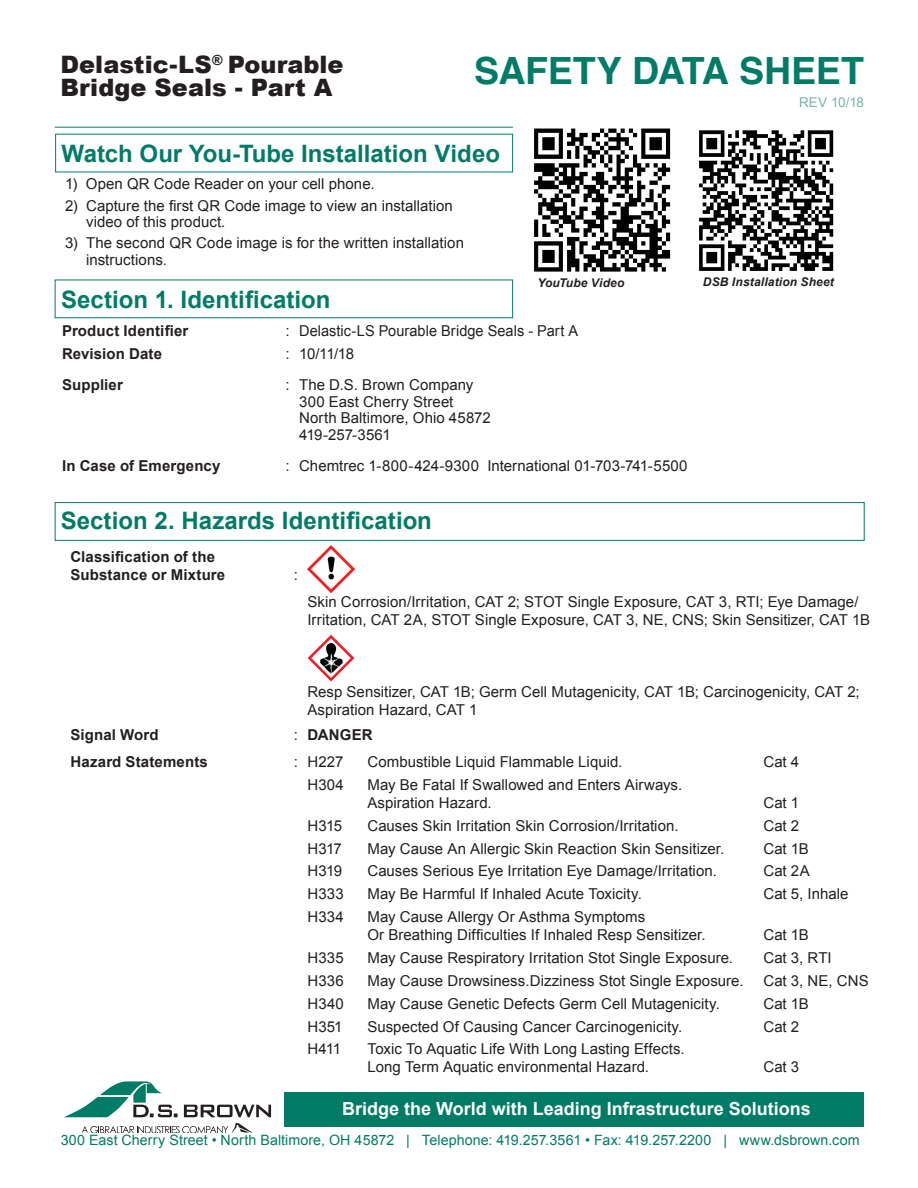
<style>
.page{position:relative;width:918px;height:1188px;background:#fff}
.page>*{position:absolute;margin:0;border:0;box-sizing:border-box;transform-origin:0 0}
.t1{font:700 37.5px "Helvetica";letter-spacing:-.005em;color:#007c66}
.t2{font:700 24px "Arial";color:#007c66}
.t3{font:900 24px "Arial";letter-spacing:.005em;color:#231f20}
.t4{font:700 18px "Arial";color:#fff}
.t5{font:15px/16.5px "Arial";letter-spacing:.005em;color:#231f20}
.t6{font:700 15px/18px "Arial";letter-spacing:.01em;color:#231f20}
.t7{font:14.25px "Arial";letter-spacing:.005em;color:#007c66}
.t8{font:13.5px "Arial";letter-spacing:-.005em;color:#7bb2a7}
.t9{font:italic 700 12px "Arial";letter-spacing:.015em;color:#231f20}
.s1{font-weight:400}
</style>
<div class="page">
<div style="left:55px;top:502px;width:810px;height:39px;border:1px solid #007c66"></div>
<svg style="left:67px;top:539px;width:162px;height:2px"></svg>
<div style="left:285px;top:1092px;width:579px;height:35px;background:#007c66"></div>
<svg style="left:82px;top:1123px;width:170px;height:10px"></svg>
<svg style="left:64px;top:1081px;width:114px;height:36px"></svg>
<svg style="left:184px;top:1105px;width:87px;height:12px"></svg>
<img style="left:308px;top:545px;width:46px;height:47px">
<img style="left:308px;top:635px;width:46px;height:46px">
<img style="left:699px;top:130px;width:135px;height:141px">
<img style="left:534px;top:128px;width:137px;height:144px">
<hr style="left:55px;top:127px;width:458px;height:1px;background:#007d67">
<h2 class="t3" style="left:60px;top:47px;width:285px">Delastic-LS<sup>®</sup> Pourable</h2>
<h1 class="t1" style="left:474px;top:41px;width:391px">SAFETY DATA SHEET</h1>
<h2 class="t3" style="left:60px;top:70px;width:274px">Bridge Seals - Part A</h2>
<p class="t8" style="left:799px;top:93px;width:66px">REV 10/18</p>
<h2 class="t2" style="left:61px;top:138px;width:440px">Watch Our You-Tube Installation Video</h2>
<p class="t5" style="left:65px;top:176px;width:311px">1) Open QR Code Reader on your cell phone.</p>
<p class="t5" style="left:86px;top:197px;width:368px;text-indent:-21px">2) Capture the first QR Code image to view an installation video of this product.</p>
<p class="t5" style="left:86px;top:235px;width:379px;text-indent:-21px">3) The second QR Code image is for the written installation instructions.</p>
<h2 class="t2" style="left:61px;top:283px;width:271px">Section 1. Identification</h2>
<p class="t9" style="left:538px;top:275px;width:89px">YouTube Video</p>
<p class="t9" style="left:703px;top:274px;width:133px">DSB Installation Sheet</p>
<p class="t6" style="left:62px;top:322px;width:128px">Product Identifier</p>
<p class="t5" style="left:286px;top:322px;width:294px">: Delastic-LS Pourable Bridge Seals - Part A</p>
<p class="t6" style="left:62px;top:345px;width:101px">Revision Date</p>
<p class="t5" style="left:286px;top:346px;width:70px">: 10/11/18</p>
<p class="t6" style="left:62px;top:376px;width:62px">Supplier</p>
<p class="t5" style="left:299px;top:377px;width:193px;text-indent:-14px">: The D.S. Brown Company<br>300 East Cherry Street<br>North Baltimore, Ohio 45872<br>419-257-3561</p>
<p class="t6" style="left:62px;top:457px;width:160px">In Case of Emergency</p>
<p class="t5" style="left:286px;top:457px;width:404px">: Chemtrec 1-800-424-9300 International 01-703-741-5500</p>
<h2 class="t2" style="left:61px;top:505px;width:373px">Section 2. Hazards Identification</h2>
<p class="t6" style="left:70px;top:548px;width:156px">Classification of the<br>Substance or Mixture</p>
<p class="t5" style="left:294px;top:566px;width:6px">:</p>
<p class="t5" style="left:307px;top:593px;width:564px;line-height:18px">Skin Corrosion/Irritation, CAT 2; STOT Single Exposure, CAT 3, RTI; Eye Damage/<br>Irritation, CAT 2A, STOT Single Exposure, CAT 3, NE, CNS; Skin Sensitizer, CAT 1B</p>
<p class="t5" style="left:307px;top:683px;width:554px;line-height:18px">Resp Sensitizer, CAT 1B; Germ Cell Mutagenicity, CAT 1B; Carcinogenicity, CAT 2;<br>Aspiration Hazard, CAT 1</p>
<p class="t6" style="left:70px;top:726px;width:90px">Signal Word</p>
<p class="t6" style="left:294px;top:726px;width:80px"><span class="s1">:</span> DANGER</p>
<p class="t6" style="left:70px;top:753px;width:139px">Hazard Statements</p>
<p class="t5" style="left:294px;top:754px;width:51px">: H227</p>
<p class="t5" style="left:367px;top:754px;width:257px">Combustible Liquid Flammable Liquid.</p>
<p class="t5" style="left:763px;top:754px;width:37px">Cat 4</p>
<p class="t5" style="left:307px;top:776px;width:38px">H304</p>
<p class="t5" style="left:367px;top:776px;width:316px;line-height:18px">May Be Fatal If Swallowed and Enters Airways.<br>Aspiration Hazard.</p>
<p class="t5" style="left:763px;top:794px;width:37px">Cat 1</p>
<p class="t5" style="left:307px;top:817px;width:36px">H315</p>
<p class="t5" style="left:367px;top:817px;width:313px">Causes Skin Irritation Skin Corrosion/Irritation.</p>
<p class="t5" style="left:763px;top:817px;width:37px">Cat 2</p>
<p class="t5" style="left:307px;top:840px;width:36px">H317</p>
<p class="t5" style="left:367px;top:840px;width:358px">May Cause An Allergic Skin Reaction Skin Sensitizer.</p>
<p class="t5" style="left:763px;top:840px;width:47px">Cat 1B</p>
<p class="t5" style="left:307px;top:863px;width:36px">H319</p>
<p class="t5" style="left:367px;top:863px;width:351px">Causes Serious Eye Irritation Eye Damage/Irritation.</p>
<p class="t5" style="left:763px;top:863px;width:48px">Cat 2A</p>
<p class="t5" style="left:307px;top:886px;width:38px">H333</p>
<p class="t5" style="left:367px;top:886px;width:276px">May Be Harmful If Inhaled Acute Toxicity.</p>
<p class="t5" style="left:763px;top:886px;width:87px">Cat 5, Inhale</p>
<p class="t5" style="left:307px;top:909px;width:38px">H334</p>
<p class="t5" style="left:367px;top:908px;width:340px;line-height:18px">May Cause Allergy Or Asthma Symptoms<br>Or Breathing Difficulties If Inhaled Resp Sensitizer.</p>
<p class="t5" style="left:763px;top:927px;width:47px">Cat 1B</p>
<p class="t5" style="left:307px;top:950px;width:38px">H335</p>
<p class="t5" style="left:367px;top:950px;width:367px">May Cause Respiratory Irritation Stot Single Exposure.</p>
<p class="t5" style="left:763px;top:950px;width:70px">Cat 3, RTI</p>
<p class="t5" style="left:307px;top:972px;width:38px">H336</p>
<p class="t5" style="left:367px;top:972px;width:378px">May Cause Drowsiness.Dizziness Stot Single Exposure.</p>
<p class="t5" style="left:763px;top:972px;width:107px">Cat 3, NE, CNS</p>
<p class="t5" style="left:307px;top:995px;width:38px">H340</p>
<p class="t5" style="left:367px;top:995px;width:354px">May Cause Genetic Defects Germ Cell Mutagenicity.</p>
<p class="t5" style="left:763px;top:995px;width:47px">Cat 1B</p>
<p class="t5" style="left:307px;top:1018px;width:37px">H351</p>
<p class="t5" style="left:367px;top:1018px;width:317px">Suspected Of Causing Cancer Carcinogenicity.</p>
<p class="t5" style="left:763px;top:1018px;width:37px">Cat 2</p>
<p class="t5" style="left:307px;top:1041px;width:35px">H411</p>
<p class="t5" style="left:367px;top:1040px;width:319px;line-height:18px">Toxic To Aquatic Life With Long Lasting Effects.<br>Long Term Aquatic environmental Hazard.</p>
<p class="t5" style="left:763px;top:1059px;width:37px">Cat 3</p>
<p class="t4" style="left:342px;top:1096px;width:470px">Bridge the World with Leading Infrastructure Solutions</p>
<p class="t7" style="left:61px;top:1131px;width:800px">300 East Cherry Street • North Baltimore, OH 45872 | Telephone: 419.257.3561 • Fax: 419.257.2200 | www.dsbrown.com</p>
</div>
